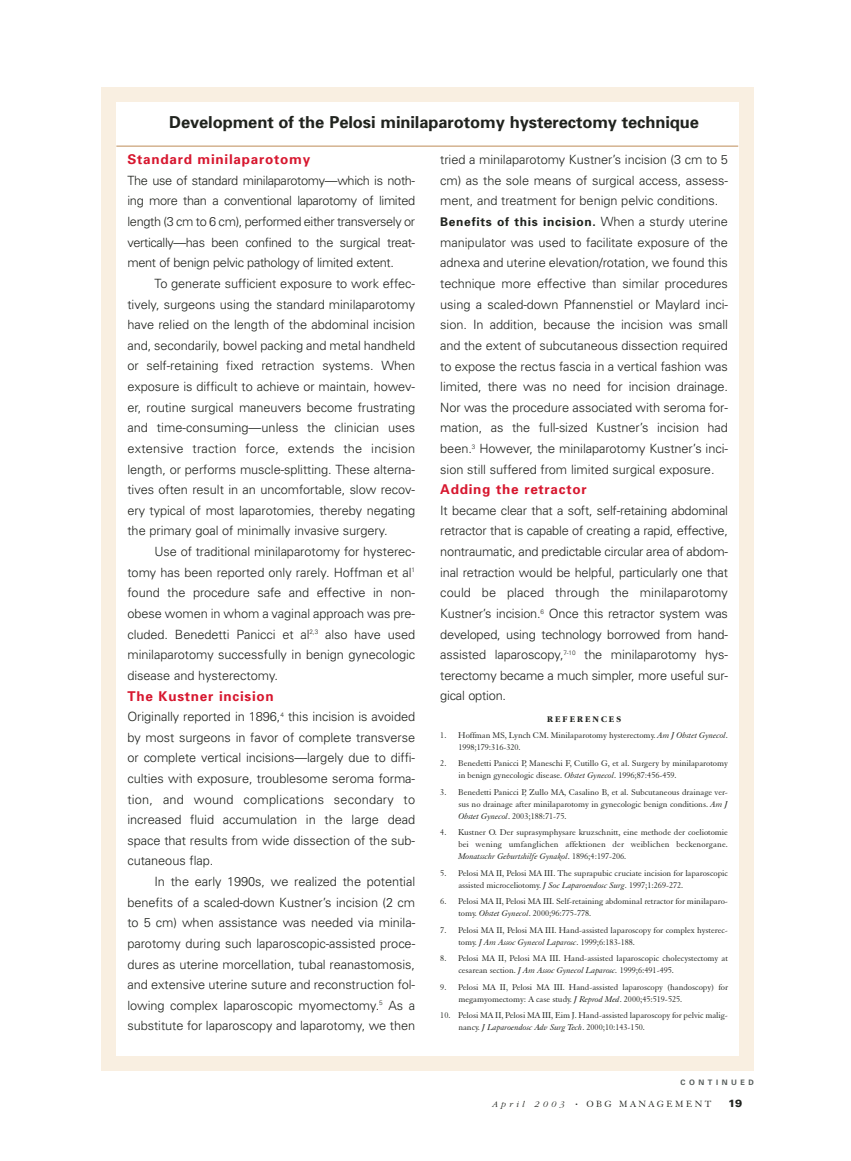
<style>
.page{position:relative;width:851px;height:1161px;background:#fff}
.page>*{position:absolute;margin:0;border:0;box-sizing:border-box;transform-origin:0 0}
.t1{font:700 16.5px "Univers";letter-spacing:-.005em;color:#20231e}
.t2{font:700 13.5px "Univers";letter-spacing:.055em;color:#d7172f}
.t3{font:300 12.75px/20.5px "Univers";letter-spacing:-.005em;color:#20231e;text-align:justify}
.t4{font:700 12px "Univers";letter-spacing:.055em;color:#20231e}
.t5{font:900 10.5px "Univers";color:#20231e}
.t6{font:9.75px "Elegant Garamond BT";letter-spacing:.25em;color:#20231e}
.t7{font:9px/12px "Elegant Garamond BT";letter-spacing:-.005em;color:#20231e}
.t8{font:700 9px "Garamond";letter-spacing:.225em;color:#20231e}
.t9{font:italic 300 9px "Garamond";letter-spacing:.385em;color:#20231e}
.t10{font:700 7.5px "Univers";letter-spacing:.47em;color:#575e5c}
.s1{font-weight:300;font-size:12.75px}
.s2{font-style:italic}
.s3{font-family:"Janson Text";font-size:4.5px}
</style>
<div class="page">
<div style="left:102px;top:88px;width:652px;height:983px;background:#f9efe1"></div>
<div style="left:116px;top:102px;width:623px;height:953px;background:#fff"></div>
<hr style="left:116px;top:145px;width:622px;height:2px;background:#d4b390">
<p class="t1" style="left:169px;top:116px;width:531px">Development of the Pelosi minilaparotomy hysterectomy technique</p>
<p class="t2" style="left:127px;top:155px;width:184px">Standard minilaparotomy</p>
<p class="t3" style="left:127px;top:171px;width:289px">The use of standard minilaparotomy—which is noth&shy;ing more than a conventional laparotomy of limited length (3 cm to 6 cm), performed either transversely or vertically—has been confined to the surgical treat&shy;ment of benign pelvic pathology of limited extent.</p>
<p class="t3" style="left:127px;top:274px;width:289px;text-indent:27px">To generate sufficient exposure to work effec&shy;tively, surgeons using the standard minilaparotomy have relied on the length of the abdominal incision and, secondarily, bowel packing and metal handheld or self-retaining fixed retraction systems. When exposure is difficult to achieve or maintain, howev&shy;er, routine surgical maneuvers become frustrating and time-consuming—unless the clinician uses extensive traction force, extends the incision length, or performs muscle-splitting. These alterna&shy;tives often result in an uncomfortable, slow recov&shy;ery typical of most laparotomies, thereby negating the primary goal of minimally invasive surgery.</p>
<p class="t3" style="left:127px;top:542px;width:289px;text-indent:27px">Use of traditional minilaparotomy for hysterec&shy;tomy has been reported only rarely. Hoffman et al<sup>1 </sup>found the procedure safe and effective in non&shy;obese women in whom a vaginal approach was pre&shy;cluded. Benedetti Panicci et al<sup>2,3</sup> also have used minilaparotomy successfully in benign gynecologic disease and hysterectomy.</p>
<p class="t2" style="left:127px;top:691px;width:148px">The Kustner incision</p>
<p class="t3" style="left:127px;top:707px;width:289px">Originally reported in 1896,<sup>4</sup> this incision is avoided by most surgeons in favor of complete transverse or complete vertical incisions—largely due to diffi&shy;culties with exposure, troublesome seroma forma&shy;tion, and wound complications secondary to increased fluid accumulation in the large dead space that results from wide dissection of the sub&shy;cutaneous flap.</p>
<p class="t3" style="left:127px;top:872px;width:289px;text-indent:27px">In the early 1990s, we realized the potential benefits of a scaled-down Kustner’s incision (2 cm to 5 cm) when assistance was needed via minila&shy;parotomy during such laparoscopic-assisted proce&shy;dures as uterine morcellation, tubal reanastomosis, and extensive uterine suture and reconstruction fol&shy;lowing complex laparoscopic myomectomy.<sup>5</sup> As a substitute for laparoscopy and laparotomy, we then</p>
<p class="t3" style="left:440px;top:151px;width:289px">tried a minilaparotomy Kustner’s incision (3 cm to 5 cm) as the sole means of surgical access, assess&shy;ment, and treatment for benign pelvic conditions.</p>
<p class="t4" style="left:440px;top:217px;width:289px">Benefits of this incision. <span class="s1">When a sturdy uterine</span></p>
<p class="t3" style="left:440px;top:233px;width:289px">manipulator was used to facilitate exposure of the adnexa and uterine elevation/rotation, we found this technique more effective than similar procedures using a scaled-down Pfannenstiel or Maylard inci&shy;sion. In addition, because the incision was small and the extent of subcutaneous dissection required to expose the rectus fascia in a vertical fashion was limited, there was no need for incision drainage.<br>Nor was the procedure associated with seroma for&shy;mation, as the full-sized Kustner’s incision had been.<sup>3</sup> However, the minilaparotomy Kustner’s inci&shy;sion still suffered from limited surgical exposure.</p>
<p class="t2" style="left:440px;top:485px;width:148px">Adding the retractor</p>
<p class="t3" style="left:440px;top:501px;width:289px">It became clear that a soft, self-retaining abdominal retractor that is capable of creating a rapid, effective, nontraumatic, and predictable circular area of abdom&shy;inal retraction would be helpful, particularly one that could be placed through the minilaparotomy Kustner’s incision.<sup>6</sup> Once this retractor system was developed, using technology borrowed from hand&shy;assisted laparoscopy,<sup>7-10</sup> the minilaparotomy hys&shy;terectomy became a much simpler, more useful sur&shy;gical option.</p>
<p class="t8" style="left:547px;top:716px;width:75px">REFERENCES</p>
<p class="t7" style="left:458px;top:730px;width:271px;text-indent:-18px">1. Hoffman MS, Lynch CM. Minilaparotomy hysterectomy. <span class="s2">Am J Obstet Gynecol</span>.<br>1998;179:316-320.</p>
<p class="t7" style="left:458px;top:758px;width:271px;text-indent:-18px">2. Benedetti Panicci P, Maneschi F, Cutillo G, et al. Surgery by minilaparotomy in benign gynecologic disease. <span class="s2">Obstet Gynecol</span>. 1996;87:456-459.</p>
<p class="t7" style="left:458px;top:787px;width:271px;text-align:justify;text-indent:-18px">3. Benedetti Panicci P, Zullo MA, Casalino B, et al. Subcutaneous drainage ver&shy;sus no drainage after minilaparotomy in gynecologic benign conditions. <span class="s2">Am J Obstet Gynecol</span>. 2003;188:71-75.</p>
<p class="t7" style="left:458px;top:827px;width:271px;text-align:justify;text-indent:-18px">4. Kustner O. Der suprasymphysare kruzschnitt, eine methode der coeliotomie bei wening umfanglichen affektionen der weiblichen beckenorgane.<br><span class="s2">Monatsschr Geburtshilfe Gynakol</span>. 1896;4:197-206.</p>
<p class="t7" style="left:458px;top:868px;width:271px;text-indent:-18px">5. Pelosi MA II, Pelosi MA III. The suprapubic cruciate incision for laparoscopic assisted microceliotomy. <span class="s2">J Soc Laparoendosc Surg</span>. 1997;1:269-272.</p>
<p class="t7" style="left:458px;top:896px;width:271px;text-indent:-18px">6. Pelosi MA II, Pelosi MA III. Self-retaining abdominal retractor for minilaparo&shy;tomy. <span class="s2">Obstet Gynecol</span>. 2000;96:775-778.</p>
<p class="t7" style="left:458px;top:925px;width:271px;text-indent:-18px">7. Pelosi MA II, Pelosi MA III. Hand-assisted laparoscopy for complex hysterec&shy;tomy. <span class="s2">J Am Assoc Gynecol Laparosc</span>. 1999;6:183-188.</p>
<p class="t7" style="left:458px;top:953px;width:271px;text-indent:-18px">8. Pelosi MA II, Pelosi MA III. Hand-assisted laparoscopic cholecystectomy at cesarean section. <span class="s2">J Am Assoc Gynecol Laparosc.</span> 1999;6:491-495.</p>
<p class="t7" style="left:458px;top:982px;width:271px;text-indent:-18px">9. Pelosi MA II, Pelosi MA III. Hand-assisted laparoscopy (handoscopy) for megamyomectomy: A case study. <span class="s2">J Reprod Med</span>. 2000;45:519-525.</p>
<p class="t7" style="left:458px;top:1010px;width:271px;text-indent:-18px">10. Pelosi MA II, Pelosi MA III, Eim J. Hand-assisted laparoscopy for pelvic malig&shy;nancy. <span class="s2">J Laparoendosc Adv Surg Tech</span>. 2000;10:143-150.</p>
<p class="t10" style="left:680px;top:1080px;width:75px">CONTINUED</p>
<p class="t9" style="left:491px;top:1101px;width:74px">April 2003</p>
<p class="t6" style="left:575px;top:1100px;width:137px"><span class="s3">•</span> OBG MANAGEMENT</p>
<p class="t5" style="left:728px;top:1099px;width:16px">19</p>
</div>
